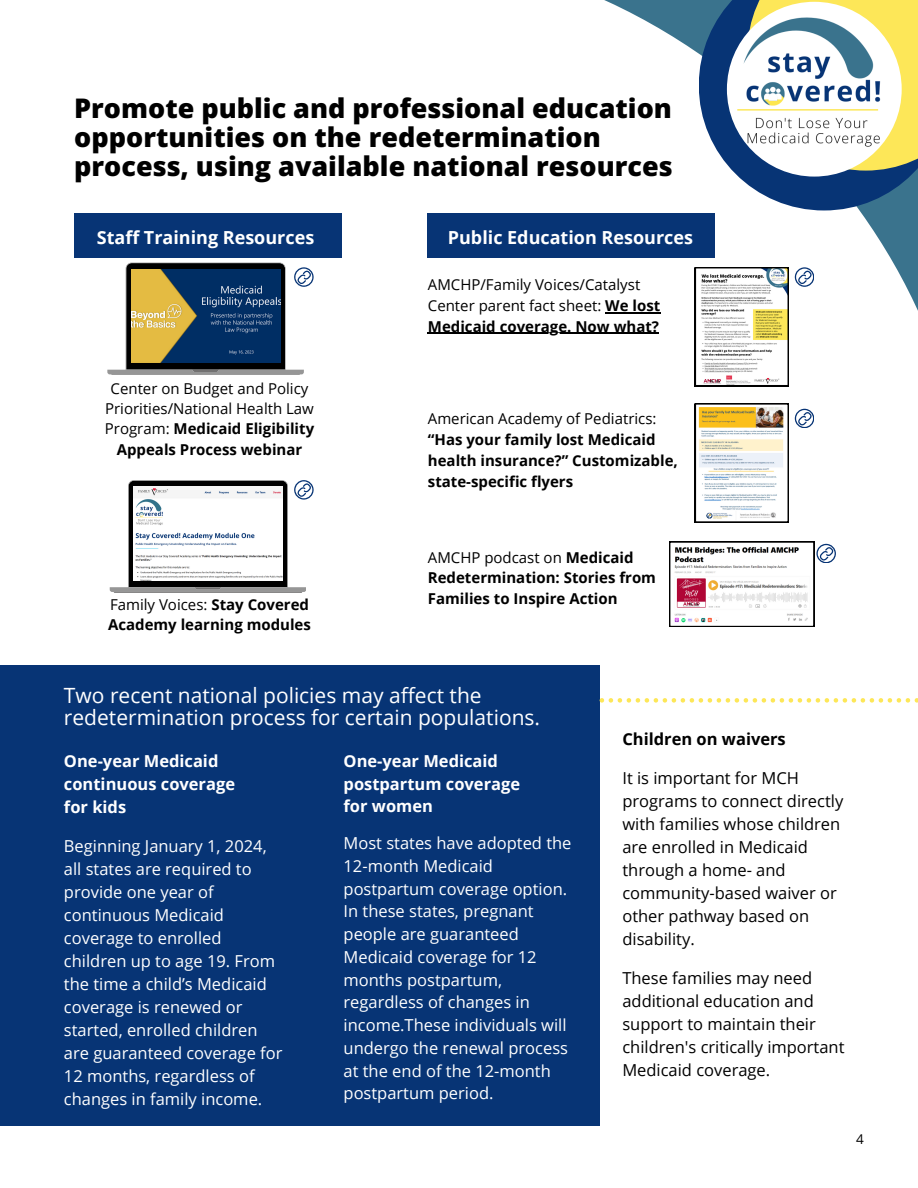
<style>
.page{position:relative;width:918px;height:1188px;background:#fff}
.page>*{position:absolute;margin:0;border:0;box-sizing:border-box;transform-origin:0 0}
.t1{font:800 27px/29px "Open Sans";color:#000}
.t2{font:21px/22.5px "Open Sans";color:#fff}
.t3{font:700 18px "Open Sans";color:#fff}
.t4{font:16.5px/23px "Open Sans";color:#fff}
.t5{font:16.5px/23px "Open Sans";color:#000}
.t6{font:700 16.5px/23px "Open Sans";color:#fff}
.t7{font:700 16.5px "Open Sans";color:#000}
.t8{font:15px/20.2px "Open Sans";color:#000;text-align:center}
.t9{font:700 15px/20.2px "Open Sans";color:#000}
.t10{font:13.5px "Open Sans";color:#000}
.s1{font-weight:700}
.s2{font-weight:400}
</style>
<div class="page">
<div style="left:74px;top:214px;width:268px;height:44px;background:#073475"></div>
<div style="left:428px;top:214px;width:287px;height:44px;background:#073475"></div>
<div style="left:0;top:665px;width:600px;height:461px;background:#073475"></div>
<svg style="left:600px;top:698px;width:318px;height:5px"></svg>
<svg style="left:531px;top:0;width:387px;height:347px"></svg>
<svg style="left:699px;top:0;width:219px;height:210px;fill:#073475"></svg>
<div style="left:747px;top:0;width:171px;height:171px;background:#fde758"></div>
<img style="left:727px;top:2px;width:175px;height:175px;border-radius:50%">
<svg style="left:695px;top:403px;width:93px;height:119px"></svg>
<svg style="left:695px;top:267px;width:93px;height:119px"></svg>
<hr style="left:605px;top:312px;width:55px;height:1px;background:#000">
<hr style="left:428px;top:333px;width:231px;height:1px;background:#000">
<svg style="left:110px;top:480px;width:203px;height:113px"></svg>
<svg style="left:107px;top:263px;width:206px;height:112px"></svg>
<svg style="left:669px;top:542px;width:167px;height:85px"></svg>
<svg style="left:795px;top:409px;width:19px;height:19px"></svg>
<svg style="left:795px;top:267px;width:19px;height:19px"></svg>
<h1 class="t1" style="left:74px;top:93px;width:600px">Promote public and professional education opportunities on the redetermination process, using available national resources</h1>
<p class="t3" style="left:97px;top:225px;width:219px">Staff Training Resources</p>
<p class="t3" style="left:448px;top:225px;width:247px">Public Education Resources</p>
<p class="t8" style="left:105px;top:378px;width:211px">Center on Budget and Policy<br>Priorities/National Health Law<br>Program: <span class="s1">Medicaid Eligibility<br>Appeals Process webinar</span></p>
<p class="t8" style="left:428px;top:274px;width:234px;line-height:20.9px;text-align:left">AMCHP/Family Voices/Catalyst<br>Center parent fact sheet: <span class="s1">We lost<br>Medicaid coverage. Now what?</span></p>
<p class="t8" style="left:428px;top:408px;width:230px">American Academy of Pediatrics:</p>
<p class="t9" style="left:428px;top:429px;width:252px;line-height:20.9px">“Has your family lost Medicaid health insurance?” Customizable, state-specific flyers</p>
<p class="t9" style="left:108px;top:594px;width:204px"><span class="s2">Family Voices:</span> Stay Covered<br>Academy learning modules</p>
<p class="t9" style="left:428px;top:547px;width:230px"><span class="s2">AMCHP podcast on</span> Medicaid<br>Redetermination: Stories from<br>Families to Inspire Action</p>
<p class="t2" style="left:64px;top:683px;width:478px">Two recent national policies may affect the redetermination process for certain populations.</p>
<p class="t6" style="left:344px;top:749px;width:178px">One-year Medicaid postpartum coverage for women</p>
<p class="t4" style="left:344px;top:831px;width:229px">Most states have adopted the<br>12-month Medicaid postpartum coverage option.<br>In these states, pregnant people are guaranteed<br>Medicaid coverage for 12 months postpartum, regardless of changes in income.These individuals will undergo the renewal process at the end of the 12-month postpartum period.</p>
<p class="t6" style="left:64px;top:749px;width:173px">One-year Medicaid continuous coverage for kids</p>
<p class="t4" style="left:64px;top:834px;width:220px">Beginning January 1, 2024, all states are required to provide one year of continuous Medicaid coverage to enrolled children up to age 19. From the time a child’s Medicaid coverage is renewed or started, enrolled children are guaranteed coverage for<br>12 months, regardless of changes in family income.</p>
<p class="t7" style="left:622px;top:727px;width:165px">Children on waivers</p>
<p class="t5" style="left:622px;top:766px;width:222px">It is important for MCH programs to connect directly with families whose children are enrolled in Medicaid through a home- and community-based waiver or other pathway based on disability.</p>
<p class="t5" style="left:622px;top:966px;width:224px">These families may need additional education and support to maintain their children's critically important<br>Medicaid coverage.</p>
<p class="t10" style="left:856px;top:1130px;width:9px">4</p>
</div>
